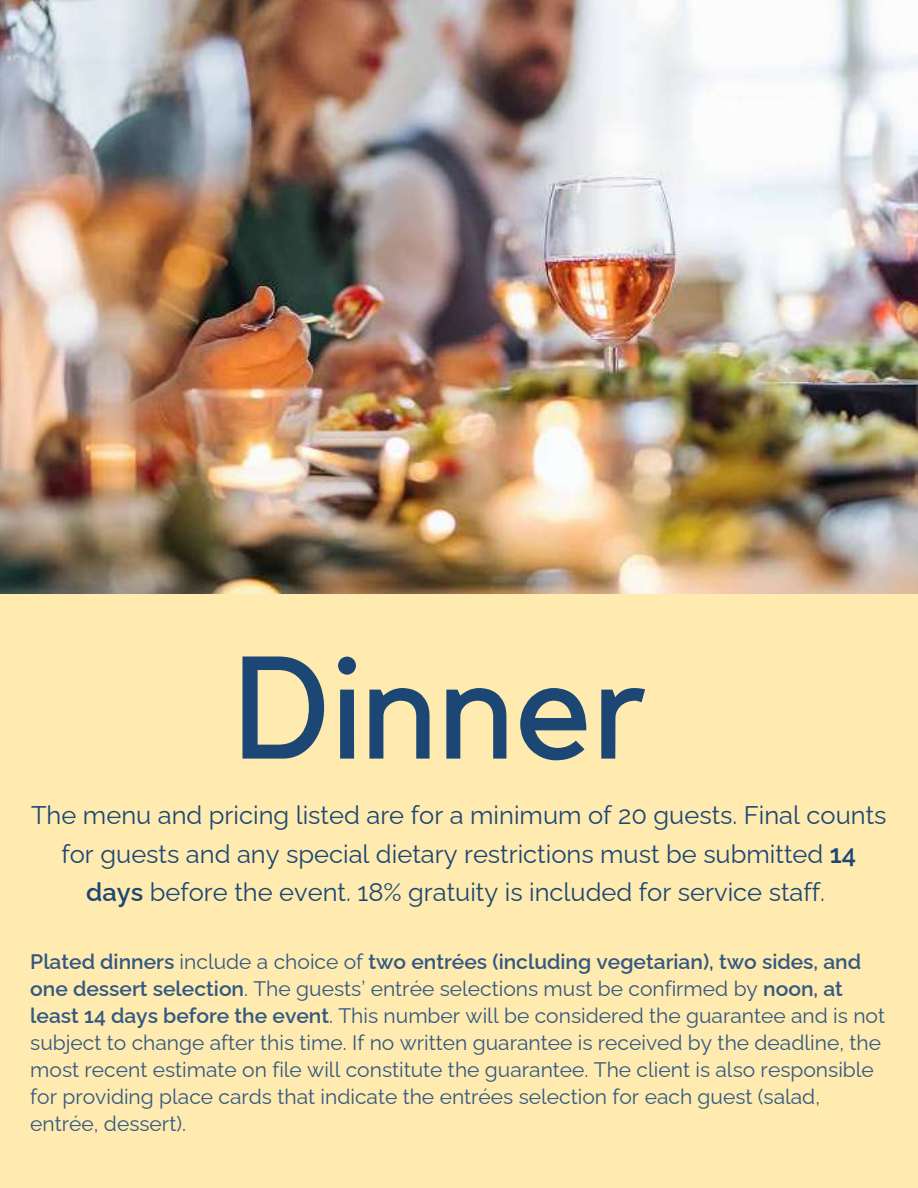
<style>
.page{position:relative;width:918px;height:1188px;background:#fff}
.page>*{position:absolute;margin:0;border:0;box-sizing:border-box;transform-origin:0 0}
.t1{font:144px "Kollektif";color:#1c4774}
.t2{font:25.5px/38.2px "Raleway";color:#1c4774;text-align:center}
.t3{font:21px/27px "Raleway";color:#325982}
.s1{font-weight:600}
</style>
<div class="page">
<div style="left:0;top:594px;width:918px;height:594px;background:#ffeaaf"></div>
<img style="left:0;top:0;width:918px;height:594px">
<h1 class="t1" style="left:234px;top:642px;width:414px">Dinner</h1>
<p class="t2" style="left:31px;top:796px;width:857px">The menu and pricing listed are for a minimum of 20 guests. Final counts for guests and any special dietary restrictions must be submitted <span class="s1">14 days</span> before the event. 18% gratuity is included for service staff.</p>
<p class="t3" style="left:30px;top:948px;width:856px"><span class="s1">Plated dinners</span> include a choice of <span class="s1">two entrées (including vegetarian), two sides, and one dessert selection</span>. The guests’ entrée selections must be confirmed by <span class="s1">noon, at least 14 days before the event</span>. This number will be considered the guarantee and is not subject to change after this time. If no written guarantee is received by the deadline, the most recent estimate on file will constitute the guarantee. The client is also responsible for providing place cards that indicate the entrées selection for each guest (salad, entrée, dessert).</p>
</div>
